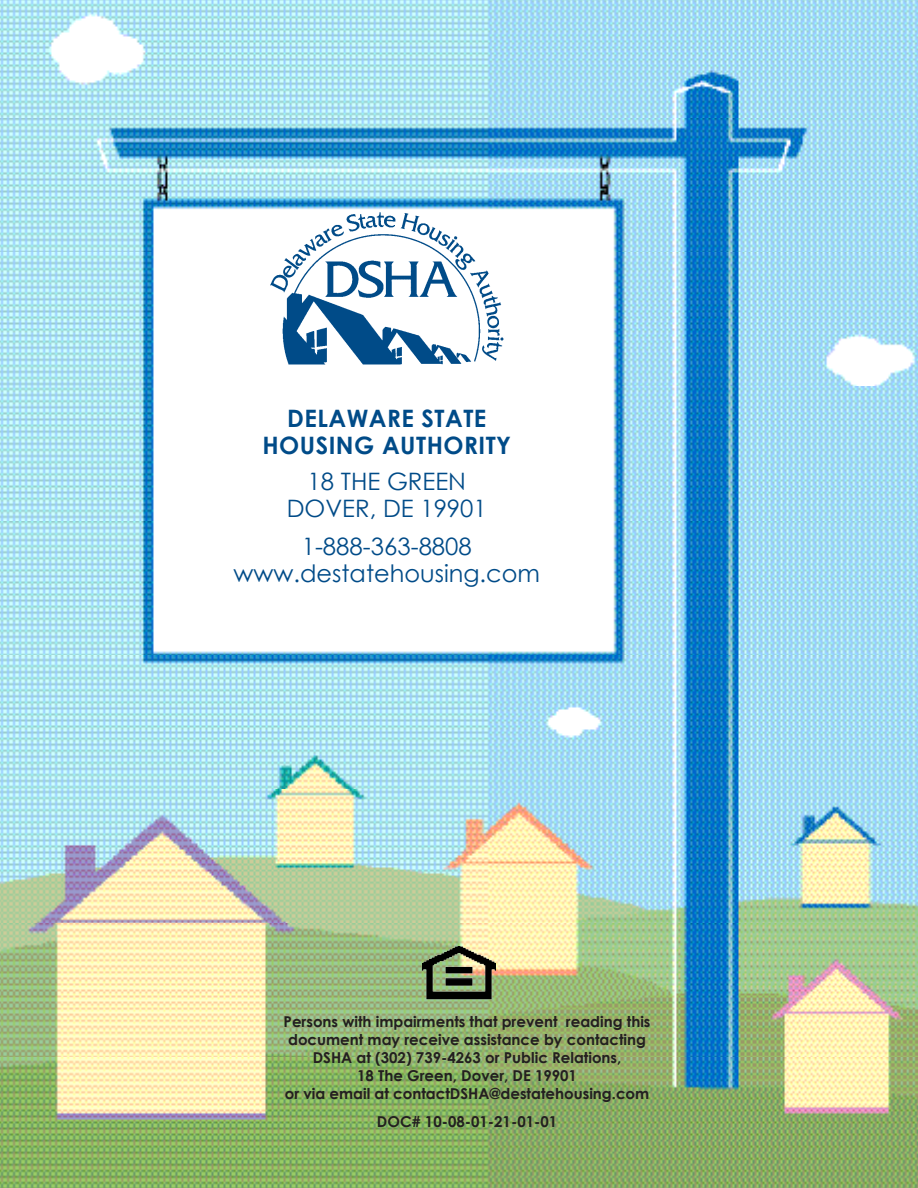
<style>
.page{position:relative;width:918px;height:1188px;background:#fff}
.page>*{position:absolute;margin:0;border:0;box-sizing:border-box;transform-origin:0 0}
.t1{font:24px "Century Gothic";color:#004b88}
.t2{font:700 24px "Century Gothic";letter-spacing:.02em;color:#004b88}
.t3{font:700 15px/18px "Century Gothic";color:#231f20;text-align:center}
</style>
<div class="page">
<img style="left:0;top:0;width:918px;height:1188px">
<svg style="left:270px;top:212px;width:234px;height:152px"></svg>
<img style="left:423px;top:947px;width:72px;height:58px">
<p class="t2" style="left:287px;top:400px;width:201px">DELAWARE STATE</p>
<p class="t2" style="left:263px;top:427px;width:250px">HOUSING AUTHORITY</p>
<p class="t1" style="left:308px;top:465px;width:160px">18 THE GREEN</p>
<p class="t1" style="left:287px;top:492px;width:202px">DOVER, DE 19901</p>
<p class="t1" style="left:302px;top:529px;width:172px">1-888-363-8808</p>
<p class="t1" style="left:234px;top:556px;width:308px">www.destatehousing.com</p>
<p class="t3" style="left:284px;top:1011px;width:368px">Persons with impairments that prevent reading this document may receive assistance by contacting<br>DSHA at (302) 739-4263 or Public Relations,</p>
<p class="t3" style="left:357px;top:1065px;width:221px">18 The Green, Dover, DE 19901</p>
<p class="t3" style="left:285px;top:1083px;width:366px">or via email at contactDSHA@destatehousing.com</p>
<p class="t3" style="left:377px;top:1112px;width:182px">DOC# 10-08-01-21-01-01</p>
</div>
